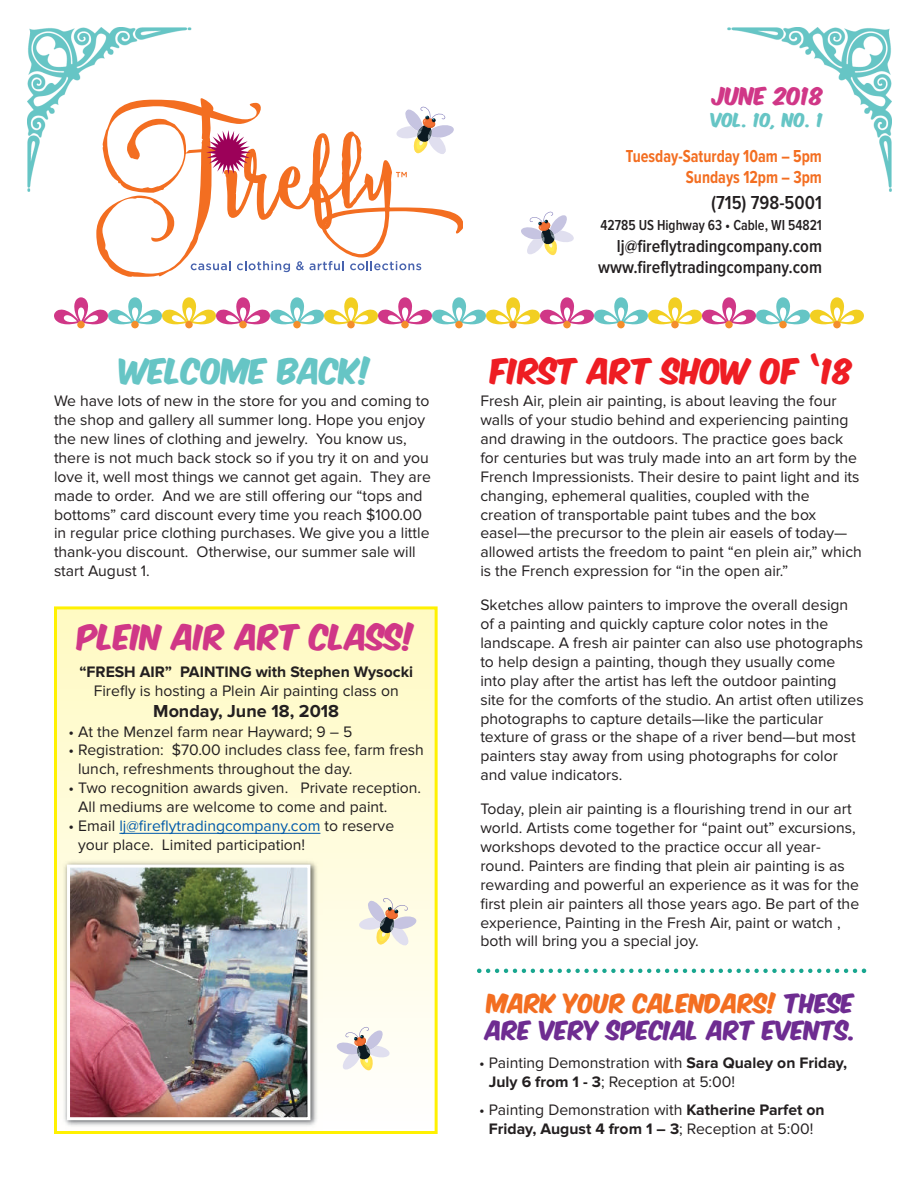
<style>
.page{position:relative;width:918px;height:1188px;background:#fff}
.page>*{position:absolute;margin:0;border:0;box-sizing:border-box;transform-origin:0 0}
.t1{font:30px "Komika Axis";color:#ee1d23}
.t2{font:30px "Komika Axis";color:#d03787}
.t3{font:30px "Komika Axis";color:#66c5c5}
.t4{font:22.5px/27px "Komika Axis";color:#6e2c91}
.t5{font:21px "Komika Axis";color:#d03787}
.t6{font:600 19.5px "Proxima Nova Cond";color:#231f20}
.t7{font:600 18px/21.6px "Proxima Nova Cond";color:#231f20;text-align:right}
.t8{font:700 18px/21px "Proxima Nova Cond";color:#f36e21;text-align:right;scale:.9 1}
.t9{font:700 18px "Proxima Nova";color:#231f20}
.t10{font:16.5px "Komika Axis";color:#66c5c5}
.t11{font:15.75px/18.9px "Proxima Nova";color:#231f20}
.t12{font:700 15.75px "Proxima Nova";color:#231f20}
.t13{font:600 15px "Proxima Nova Cond";color:#231f20;scale:.95 1}
.s1{color:#015aaa}
.s2{color:#f36e21}
.s3{font-weight:700}
</style>
<div class="page">
<img style="left:727px;top:27px;width:165px;height:165px">
<img style="left:27px;top:27px;width:165px;height:165px">
<div style="left:77px;top:321px;width:8px;height:7px;background:#f48e2b;border-radius:50%"></div>
<div style="left:239px;top:321px;width:8px;height:7px;background:#f48e2b;border-radius:50%"></div>
<div style="left:401px;top:321px;width:8px;height:7px;background:#f48e2b;border-radius:50%"></div>
<div style="left:563px;top:321px;width:8px;height:7px;background:#f48e2b;border-radius:50%"></div>
<div style="left:725px;top:321px;width:8px;height:7px;background:#f48e2b;border-radius:50%"></div>
<div style="left:131px;top:321px;width:8px;height:7px;background:#f48e2b;border-radius:50%"></div>
<div style="left:293px;top:321px;width:8px;height:7px;background:#f48e2b;border-radius:50%"></div>
<div style="left:455px;top:321px;width:8px;height:7px;background:#f48e2b;border-radius:50%"></div>
<div style="left:617px;top:321px;width:8px;height:7px;background:#f48e2b;border-radius:50%"></div>
<div style="left:779px;top:321px;width:8px;height:7px;background:#f48e2b;border-radius:50%"></div>
<div style="left:185px;top:321px;width:8px;height:7px;background:#f48e2b;border-radius:50%"></div>
<div style="left:347px;top:321px;width:8px;height:7px;background:#f48e2b;border-radius:50%"></div>
<div style="left:509px;top:321px;width:8px;height:7px;background:#f48e2b;border-radius:50%"></div>
<div style="left:671px;top:321px;width:8px;height:7px;background:#f48e2b;border-radius:50%"></div>
<div style="left:833px;top:321px;width:8px;height:7px;background:#f48e2b;border-radius:50%"></div>
<svg style="left:54px;top:297px;width:810px;height:28px"></svg>
<svg style="left:521px;top:212px;width:53px;height:43px"></svg>
<svg style="left:96px;top:98px;width:367px;height:179px"></svg>
<div style="left:57px;top:609px;width:378px;height:522px;background:linear-gradient(to bottom,#fffac2,#fffefe)"></div>
<div style="left:54px;top:606px;width:384px;height:528px;border:3px solid #fff101"></div>
<hr style="left:119px;top:833px;width:201px;height:1px;background:#015aaa">
<svg style="left:337px;top:1027px;width:52px;height:43px"></svg>
<svg style="left:359px;top:897px;width:58px;height:50px;background:#e1dbcd"></svg>
<img style="left:60px;top:857px;width:262px;height:275px">
<img style="left:71px;top:869px;width:235px;height:247px">
<div style="left:67px;top:865px;width:243px;height:255px;border:3px solid #fff"></div>
<svg style="left:477px;top:969px;width:389px;height:4px"></svg>
<h1 class="t3" style="left:120px;top:356px;width:253px">WELCOME BACK!</h1>
<p class="t11" style="left:54px;top:393px;width:378px">We have lots of new in the store for you and coming to the shop and gallery all summer long. Hope you enjoy the new lines of clothing and jewelry. You know us, there is not much back stock so if you try it on and you love it, well most things we cannot get again. They are made to order. And we are still offering our “tops and bottoms” card discount every time you reach $100.00 in regular price clothing purchases. We give you a little thank-you discount. Otherwise, our summer sale will start August 1.</p>
<h1 class="t2" style="left:77px;top:622px;width:340px">PLEIN AIR ART CLASS!</h1>
<p class="t12" style="left:79px;top:667px;width:335px">“FRESH AIR” PAINTING with Stephen Wysocki</p>
<p class="t11" style="left:94px;top:683px;width:306px">Firefly is hosting a Plein Air painting class on</p>
<p class="t9" style="left:153px;top:705px;width:187px">Monday, June 18, 2018</p>
<p class="t11" style="left:69px;top:723px;width:285px">• At the Menzel farm near Hayward; 9 – 5</p>
<p class="t11" style="left:78px;top:742px;width:347px;text-indent:-10px">• Registration: $70.00 includes class fee, farm fresh lunch, refreshments throughout the day.</p>
<p class="t11" style="left:78px;top:780px;width:345px;text-indent:-10px">• Two recognition awards given. Private reception.<br>All mediums are welcome to come and paint.</p>
<p class="t11" style="left:78px;top:818px;width:318px;text-indent:-10px">• Email <span class="s1">lj@fireflytradingcompany.com</span> to reserve your place. Limited participation!</p>
<h3 class="t5" style="left:712px;top:86px;width:113px">JUNE 2018</h3>
<p class="t10" style="left:711px;top:111px;width:114px">VOL. 10, NO. 1</p>
<p class="t8" style="left:626px;top:145px;width:219px">Tuesday-Saturday 10am – 5pm<br>Sundays 12pm – 3pm</p>
<p class="t6" style="left:711px;top:196px;width:112px">(715) 798-5001</p>
<p class="t13" style="left:601px;top:220px;width:235px">42785 US Highway 63 • Cable, WI 54821</p>
<p class="t7" style="left:598px;top:237px;width:225px">lj@fireflytradingcompany.com www.fireflytradingcompany.com</p>
<h1 class="t1" style="left:491px;top:356px;width:363px">FIRST ART SHOW OF ‘18</h1>
<p class="t11" style="left:480px;top:393px;width:383px">Fresh Air, plein air painting, is about leaving the four walls of your studio behind and experiencing painting and drawing in the outdoors. The practice goes back for centuries but was truly made into an art form by the French Impressionists. Their desire to paint light and its changing, ephemeral qualities, coupled with the creation of transportable paint tubes and the box easel—the precursor to the plein air easels of today— allowed artists the freedom to paint “en plein air,” which is the French expression for “in the open air.”</p>
<p class="t11" style="left:480px;top:597px;width:385px">Sketches allow painters to improve the overall design of a painting and quickly capture color notes in the landscape. A fresh air painter can also use photographs to help design a painting, though they usually come into play after the artist has left the outdoor painting site for the comforts of the studio. An artist often utilizes photographs to capture details—like the particular texture of grass or the shape of a river bend—but most painters stay away from using photographs for color and value indicators.</p>
<p class="t11" style="left:480px;top:801px;width:380px">Today, plein air painting is a flourishing trend in our art world. Artists come together for “paint out” excursions, workshops devoted to the practice occur all year&shy;round. Painters are finding that plein air painting is as rewarding and powerful an experience as it was for the first plein air painters all those years ago. Be part of the experience, Painting in the Fresh Air, paint or watch , both will bring you a special joy.</p>
<h2 class="t4" style="left:486px;top:992px;width:372px"><span class="s2">MARK YOUR CALENDARS!</span> THESE<br>ARE VERY SPECIAL ART EVENTS.</h2>
<p class="t11" style="left:489px;top:1055px;width:360px;text-indent:-10px">• Painting Demonstration with <span class="s3">Sara Qualey on Friday,<br>July 6 from 1 - 3</span>; Reception at 5:00!</p>
<p class="t11" style="left:479px;top:1102px;width:347px;text-align:center">• Painting Demonstration with <span class="s3">Katherine Parfet on<br>Friday, August 4 from 1 – 3</span>; Reception at 5:00!</p>
</div>
